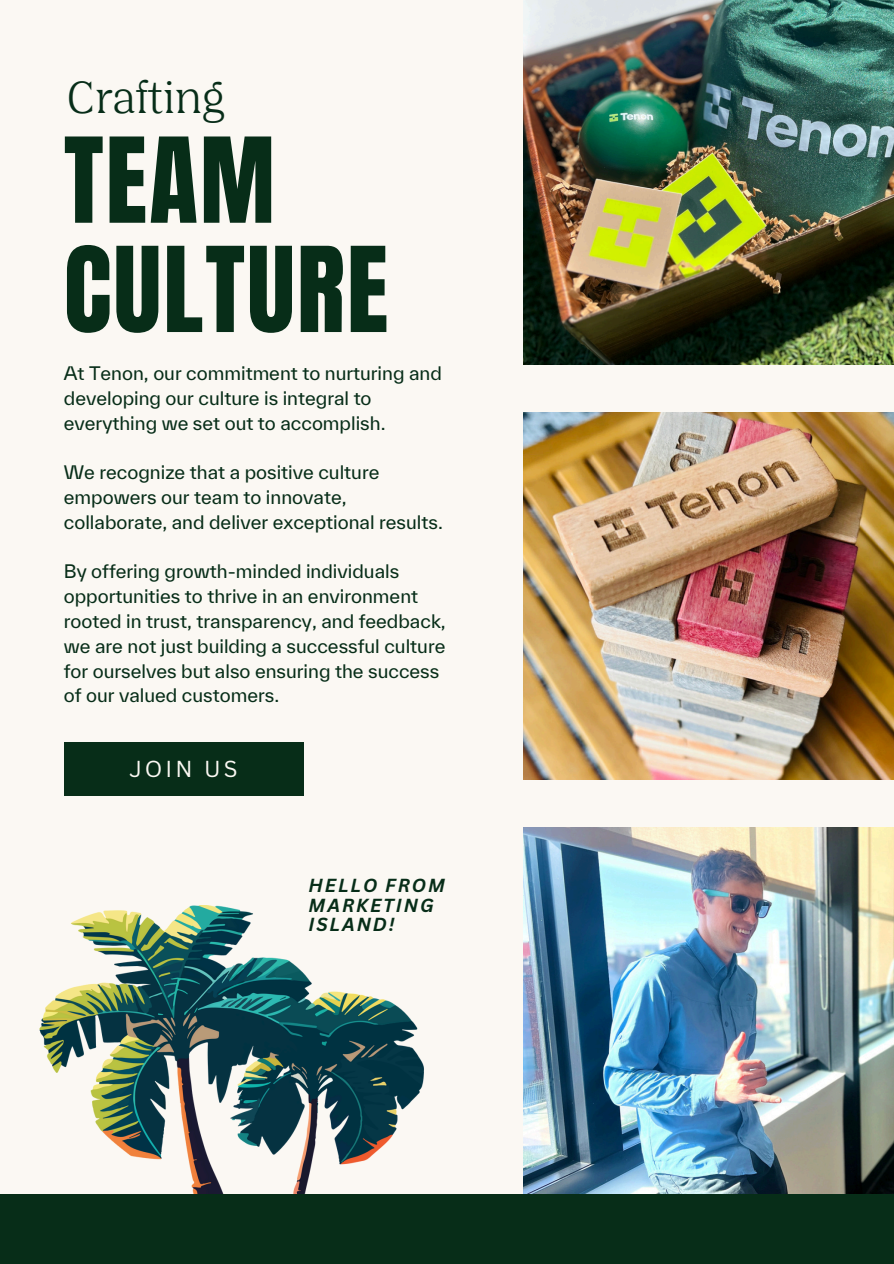
<style>
.page{position:relative;width:894px;height:1264px;background:#fff}
.page>*{position:absolute;margin:0;border:0;box-sizing:border-box;transform-origin:0 0}
.t1{font:100.35px/109.2px "Anton";letter-spacing:.02em;color:#072d18}
.t2{font:43.5px "Nib Pro";color:#072d18}
.t3{font:22.5px "Canva Sans";letter-spacing:.135em;color:#fbf8f3}
.t4{font:italic 700 18.45px/19.5px "Canva Sans";letter-spacing:.1em;color:#072d18}
.t5{font:18px/24.8px "TWK Everett";color:#072d18}
</style>
<div class="page">
<div style="left:0;top:0;width:893px;height:1263px;background:#fbf8f3"></div>
<img style="left:39px;top:905px;width:385px;height:289px">
<img style="left:523px;top:412px;width:370px;height:367px">
<img style="left:523px;top:0;width:370px;height:364px">
<img style="left:523px;top:827px;width:370px;height:367px">
<div style="left:0;top:1194px;width:893px;height:69px;background:#072d18"></div>
<div style="left:64px;top:741px;width:239px;height:54px;background:#072d18"></div>
<p class="t2" style="left:67px;top:69px;width:159px">Crafting</p>
<p class="t1" style="left:64px;top:127px;width:326px">TEAM<br>CULTURE</p>
<p class="t5" style="left:64px;top:361px;width:379px">At Tenon, our commitment to nurturing and developing our culture is integral to everything we set out to accomplish.</p>
<p class="t5" style="left:64px;top:460px;width:380px">We recognize that a positive culture empowers our team to innovate, collaborate, and deliver exceptional results.</p>
<h3 class="t5" style="left:64px;top:559px;width:383px">By offering growth-minded individuals opportunities to thrive in an environment rooted in trust, transparency, and feedback, we are not just building a successful culture for ourselves but also ensuring the success of our valued customers.</h3>
<p class="t3" style="left:129px;top:752px;width:110px">JOIN US</p>
<h5 class="t4" style="left:308px;top:875px;width:138px">HELLO FROM<br>MARKETING<br>ISLAND!</h5>
</div>
